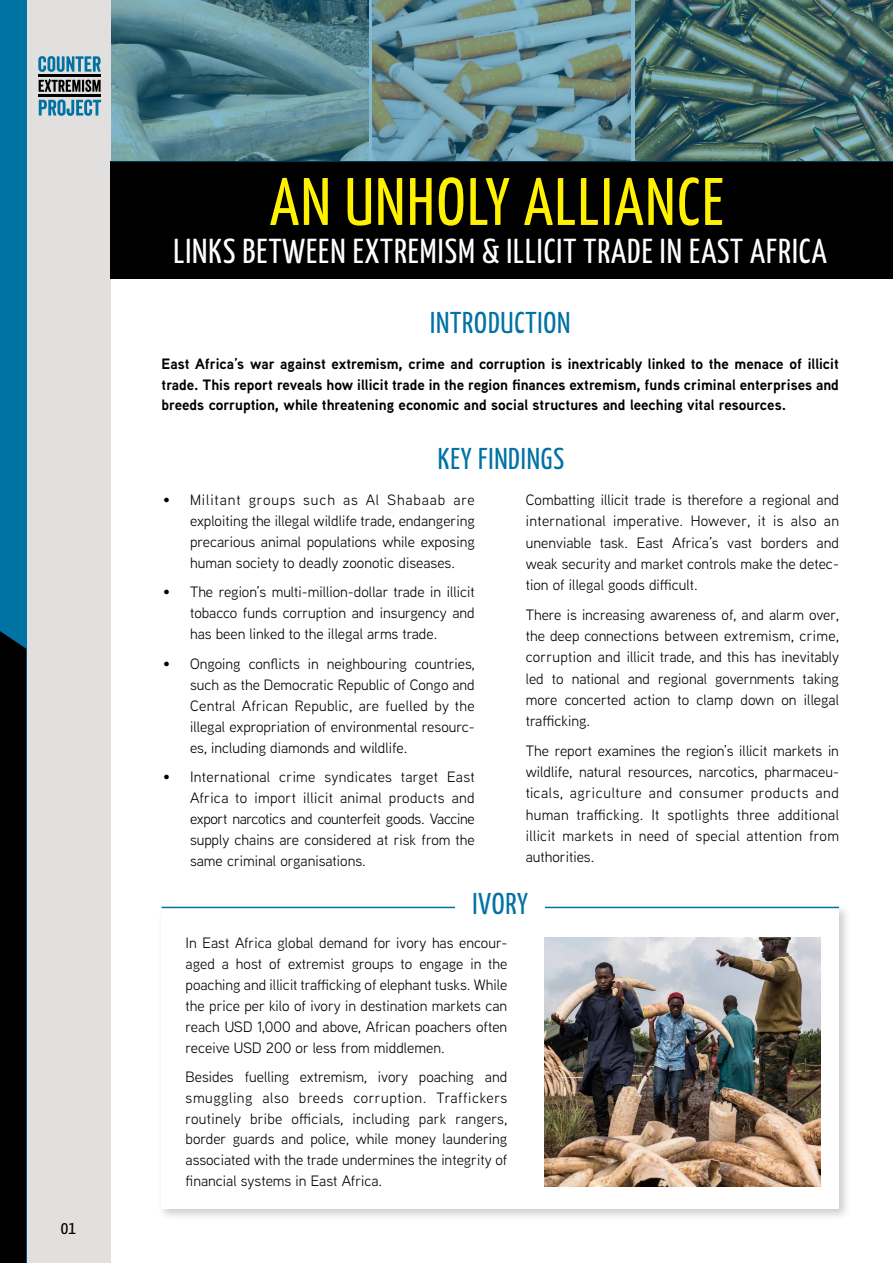
<style>
.page{position:relative;width:893px;height:1263px;background:#fff}
.page>*{position:absolute;margin:0;border:0;box-sizing:border-box;transform-origin:0 0}
.t1{font:67.05px "Yanone Kaffeesatz";letter-spacing:.03em;color:#fff200}
.t2{font:34.5px "Yanone Kaffeesatz";letter-spacing:.03em;color:#fff}
.t3{font:30px "Yanone Kaffeesatz";letter-spacing:.03em;color:#0072a4}
.t4{font:18px "Yanone Kaffeesatz";color:#000}
.t5{font:15px/21.3px "Aaux Next";color:#000;text-align:justify}
.t6{font:700 15px/20.9px "Aaux Next";color:#000;text-align:justify}
</style>
<div class="page">
<div style="left:0;top:0;width:111px;height:1263px;background:#e2e0df"></div>
<div style="left:0;top:0;width:26px;height:1263px;background:#0072a4"></div>
<div style="left:0;top:631px;width:26px;height:632px;background:#000"></div>
<hr style="left:38px;top:74px;width:63px;height:3px;background:#000">
<hr style="left:38px;top:95px;width:63px;height:2px;background:#000">
<svg style="left:39px;top:99px;width:62px;height:17px"></svg>
<svg style="left:39px;top:80px;width:62px;height:12px"></svg>
<svg style="left:38px;top:56px;width:63px;height:16px"></svg>
<div style="left:111px;top:161px;width:782px;height:118px;background:#000"></div>
<svg style="left:111px;top:0;width:782px;height:161px;background:#5a8185"></svg>
<div style="left:157px;top:903px;width:694px;height:318px;background:#000;opacity:.2"></div>
<div style="left:162px;top:907px;width:677px;height:302px;background:#fff"></div>
<hr style="left:162px;top:907px;width:677px;height:1px;background:#0072a4">
<div style="left:455px;top:892px;width:90px;height:30px;background:#fff"></div>
<img style="left:545px;top:938px;width:275px;height:248px">
<p class="t4" style="left:61px;top:1214px;width:17px">01</p>
<h1 class="t1" style="left:270px;top:154px;width:455px">AN UNHOLY ALLIANCE</h1>
<h2 class="t2" style="left:174px;top:227px;width:655px">LINKS BETWEEN EXTREMISM &amp; ILLICIT TRADE IN EAST AFRICA</h2>
<h3 class="t3" style="left:430px;top:301px;width:142px">INTRODUCTION</h3>
<p class="t6" style="left:162px;top:353px;width:679px">East Africa’s war against extremism, crime and corruption is inextricably linked to the menace of illicit trade. This report reveals how illicit trade in the region finances extremism, funds criminal enterprises and breeds corruption, while threatening economic and social structures and leeching vital resources.</p>
<h3 class="t3" style="left:438px;top:437px;width:128px">KEY FINDINGS</h3>
<p class="t5" style="left:526px;top:489px;width:315px">Combatting illicit trade is therefore a regional and international imperative. However, it is also an unenviable task. East Africa’s vast borders and weak security and market controls make the detec&shy;tion of illegal goods difficult.</p>
<p class="t5" style="left:526px;top:603px;width:315px">There is increasing awareness of, and alarm over, the deep connections between extremism, crime, corruption and illicit trade, and this has inevitably led to national and regional governments taking more concerted action to clamp down on illegal trafficking.</p>
<p class="t5" style="left:526px;top:739px;width:315px">The report examines the region’s illicit markets in wildlife, natural resources, narcotics, pharmaceu&shy;ticals, agriculture and consumer products and human trafficking. It spotlights three additional illicit markets in need of special attention from authorities.</p>
<p class="t5" style="left:190px;top:489px;width:286px;text-indent:-27px">• Militant groups such as Al Shabaab are exploiting the illegal wildlife trade, endangering precarious animal populations while exposing human society to deadly zoonotic diseases.</p>
<p class="t5" style="left:190px;top:581px;width:286px;text-indent:-27px">• The region’s multi-million-dollar trade in illicit tobacco funds corruption and insurgency and has been linked to the illegal arms trade.</p>
<p class="t5" style="left:190px;top:653px;width:286px;text-indent:-27px">• Ongoing conflicts in neighbouring countries, such as the Democratic Republic of Congo and Central African Republic, are fuelled by the illegal expropriation of environmental resourc&shy;es, including diamonds and wildlife.</p>
<p class="t5" style="left:190px;top:766px;width:286px;text-indent:-27px">• International crime syndicates target East Africa to import illicit animal products and export narcotics and counterfeit goods. Vaccine supply chains are considered at risk from the same criminal organisations.</p>
<h3 class="t3" style="left:472px;top:882px;width:57px">IVORY</h3>
<p class="t5" style="left:186px;top:932px;width:323px;line-height:20.9px">In East Africa global demand for ivory has encour&shy;aged a host of extremist groups to engage in the poaching and illicit trafficking of elephant tusks. While the price per kilo of ivory in destination markets can reach USD 1,000 and above, African poachers often receive USD 200 or less from middlemen.</p>
<p class="t5" style="left:186px;top:1066px;width:323px;line-height:20.9px">Besides fuelling extremism, ivory poaching and smuggling also breeds corruption. Traffickers routinely bribe officials, including park rangers, border guards and police, while money laundering associated with the trade undermines the integrity of financial systems in East Africa.</p>
</div>
